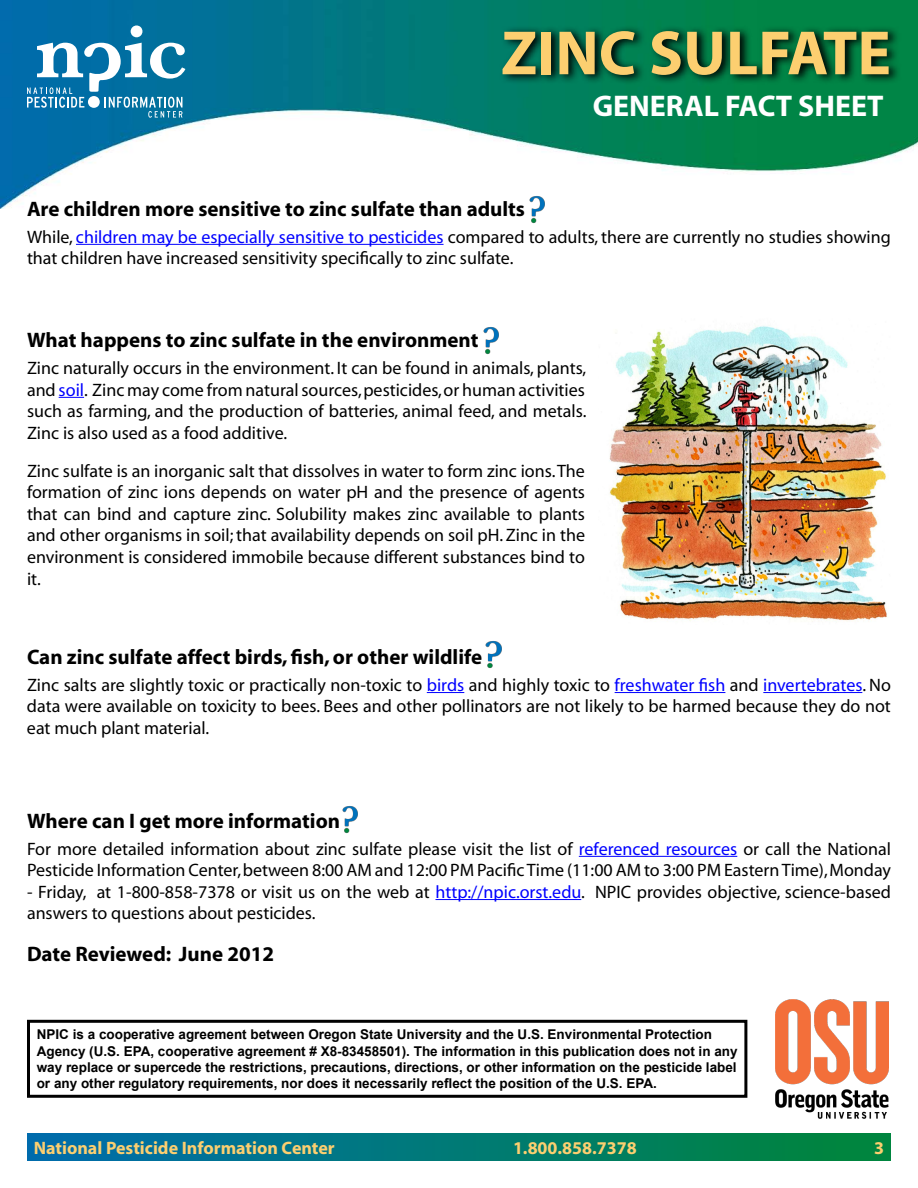
<style>
.page{position:relative;width:918px;height:1188px;background:#fff}
.page>*{position:absolute;margin:0;border:0;box-sizing:border-box;transform-origin:0 0}
.t1{font:700 63px "Myriad";color:#fccf70}
.t2{font:700 30px "Myriad";color:#fff}
.t3{font:700 21px "Myriad";color:#000}
.t4{font:18px/21.6px "Myriad";color:#000}
.t5{font:700 18px "Myriad";color:#fccf70}
.t6{font:700 13.5px/16.2px "Arial";color:#000}
.s1{color:#00f}
</style>
<div class="page">
<div style="left:838px;top:1134px;width:53px;height:27px;background:#00853f"></div>
<div style="left:27px;top:1134px;width:811px;height:27px;background:linear-gradient(to right,#006daf,#008540)"></div>
<img style="left:0;top:0;width:918px;height:208px">
<svg style="left:499px;top:25px;width:402px;height:60px;background:#005635"></svg>
<svg style="left:131px;top:25px;width:11px;height:12px"></svg>
<svg style="left:27px;top:43px;width:158px;height:75px"></svg>
<hr style="left:76px;top:244px;width:368px;height:1px;background:#00f">
<svg style="left:59px;top:397px;width:25px;height:1px"></svg>
<hr style="left:427px;top:692px;width:37px;height:1px;background:#00f">
<hr style="left:615px;top:692px;width:110px;height:1px;background:#00f">
<hr style="left:763px;top:692px;width:99px;height:1px;background:#00f">
<hr style="left:579px;top:856px;width:158px;height:1px;background:#00f">
<hr style="left:436px;top:899px;width:145px;height:1px;background:#00f">
<img style="left:775px;top:999px;width:113px;height:119px">
<img style="left:529px;top:195px;width:16px;height:28px">
<img style="left:483px;top:327px;width:16px;height:28px">
<img style="left:486px;top:641px;width:15px;height:27px">
<img style="left:609px;top:325px;width:278px;height:297px">
<img style="left:343px;top:806px;width:15px;height:27px">
<div style="left:27px;top:1020px;width:720px;height:78px;border:3px solid #000"></div>
<h1 class="t1" style="left:501px;top:21px;width:391px">ZINC SULFATE</h1>
<h2 class="t2" style="left:593px;top:91px;width:292px">GENERAL FACT SHEET</h2>
<p class="t3" style="left:27px;top:198px;width:500px">Are children more sensitive to zinc sulfate than adults</p>
<p class="t4" style="left:27px;top:227px;width:865px">While, <span class="s1">children may be especially sensitive to pesticides</span> compared to adults, there are currently no studies showing that children have increased sensitivity specifically to zinc sulfate.</p>
<p class="t3" style="left:27px;top:329px;width:453px">What happens to zinc sulfate in the environment</p>
<p class="t4" style="left:27px;top:358px;width:561px;text-align:justify">Zinc naturally occurs in the environment. It can be found in animals, plants, and <span class="s1">soil</span>. Zinc may come from natural sources, pesticides, or human activities such as farming, and the production of batteries, animal feed, and metals.<br>Zinc is also used as a food additive.</p>
<p class="t4" style="left:27px;top:461px;width:560px;text-align:justify">Zinc sulfate is an inorganic salt that dissolves in water to form zinc ions. The formation of zinc ions depends on water pH and the presence of agents that can bind and capture zinc. Solubility makes zinc available to plants and other organisms in soil; that availability depends on soil pH. Zinc in the environment is considered immobile because different substances bind to it.</p>
<p class="t3" style="left:27px;top:646px;width:457px">Can zinc sulfate affect birds, fish, or other wildlife</p>
<p class="t4" style="left:27px;top:675px;width:866px;text-align:justify">Zinc salts are slightly toxic or practically non-toxic to <span class="s1">birds</span> and highly toxic to <span class="s1">freshwater fish</span> and <span class="s1">invertebrates</span>. No data were available on toxicity to bees. Bees and other pollinators are not likely to be harmed because they do not eat much plant material.</p>
<p class="t3" style="left:27px;top:810px;width:315px">Where can I get more information</p>
<p class="t4" style="left:27px;top:839px;width:866px">For more detailed information about zinc sulfate please visit the list of <span class="s1">referenced resources</span> or call the National<br>Pesticide Information Center, between 8:00 AM and 12:00 PM Pacific Time (11:00 AM to 3:00 PM Eastern Time), Monday</p>
<p class="t4" style="left:27px;top:882px;width:865px">- Friday, at 1-800-858-7378 or visit us on the web at <span class="s1">http://npic.orst.edu</span>. NPIC provides objective, science-based answers to questions about pesticides.</p>
<p class="t3" style="left:27px;top:943px;width:249px">Date Reviewed: June 2012</p>
<p class="t6" style="left:37px;top:1027px;width:702px">NPIC is a cooperative agreement between Oregon State University and the U.S. Environmental Protection Agency (U.S. EPA, cooperative agreement # X8-83458501). The information in this publication does not in any way replace or supercede the restrictions, precautions, directions, or other information on the pesticide label or any other regulatory requirements, nor does it necessarily reflect the position of the U.S. EPA.</p>
<p class="t5" style="left:34px;top:1139px;width:303px">National Pesticide Information Center</p>
<p class="t5" style="left:513px;top:1139px;width:125px">1.800.858.7378</p>
<p class="t5" style="left:874px;top:1139px;width:11px">3</p>
</div>
